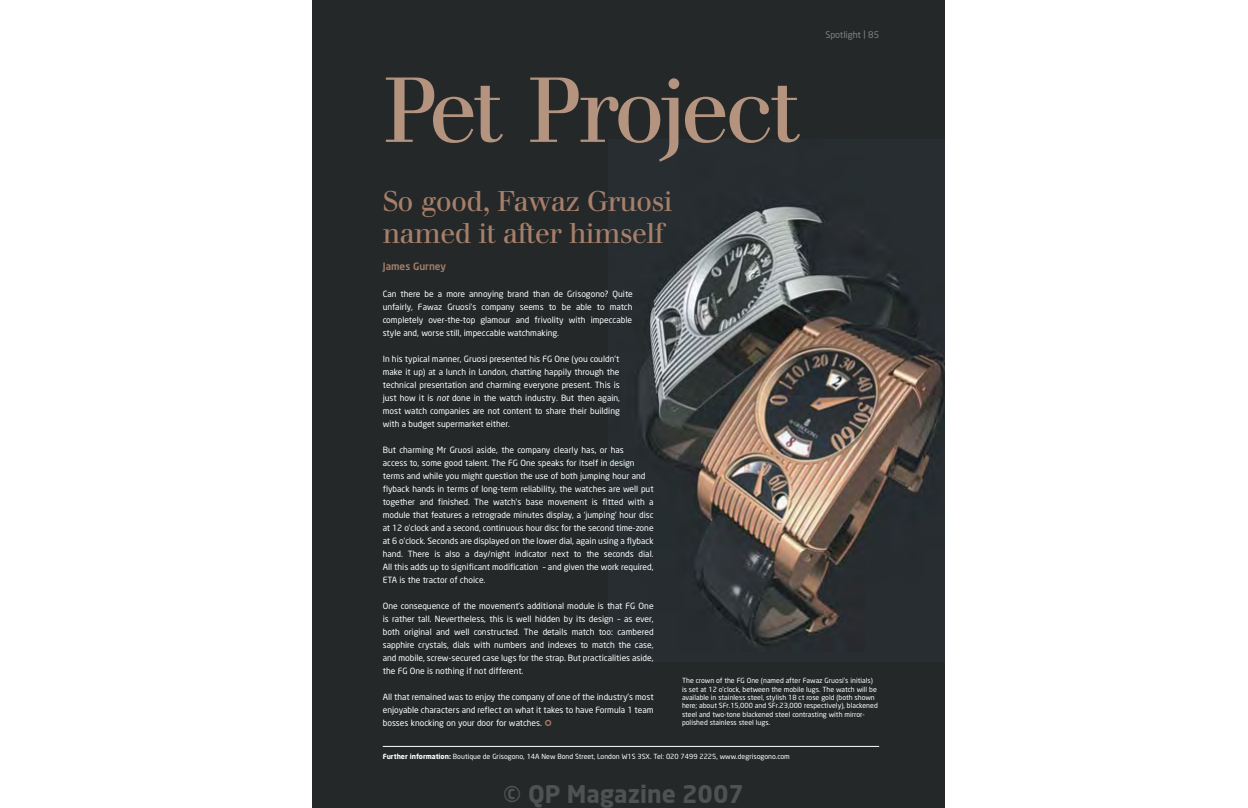
<style>
.page{position:relative;width:1248px;height:808px;background:#fff}
.page>*{position:absolute;margin:0;border:0;box-sizing:border-box;transform-origin:0 0}
.t1{font:90px "Walbaum";letter-spacing:-.06em;color:#b4937f}
.t2{font:28px/32px "Walbaum";letter-spacing:-.03em;color:#a77f6a}
.t3{font:700 24px "Neo Sans";color:rgb(255 255 255/.2)}
.t4{font:500 10px "Neo Sans";color:#a77f6a}
.t5{font:9px "Neo Sans";color:#818284}
.t6{font:8.5px/13px "Neo Sans";color:#fff;text-align:justify}
.t7{font:7px/8.4px "Neo Sans";color:#fff}
.s1{font-style:italic}
.s2{font-weight:700}
</style>
<div class="page">
<div style="left:312px;top:0;width:632px;height:808px;background:#252828"></div>
<img style="left:634px;top:192px;width:310px;height:460px">
<hr style="left:383px;top:746px;width:496px;height:1px;background:#fff">
<h1 class="t1" style="left:383px;top:77px;width:418px">Pet Project</h1>
<h2 class="t2" style="left:383px;top:187px;width:291px">So good, Fawaz Gruosi named it after himself</h2>
<p class="t4" style="left:383px;top:263px;width:65px">James Gurney</p>
<p class="t5" style="left:825px;top:31px;width:55px">Spotlight | 85</p>
<p class="t6" style="left:383px;top:288px;width:252px">Can there be a more annoying brand than de Grisogono? Quite unfairly, Fawaz Gruosi’s company seems to be able to match completely over-the-top glamour and frivolity with impeccable style and, worse still, impeccable watchmaking.</p>
<p class="t6" style="left:383px;top:353px;width:239px">In his typical manner, Gruosi presented his FG One (you couldn’t make it up) at a lunch in London, chatting happily through the technical presentation and charming everyone present. This is just how it is <span class="s1">not</span> done in the watch industry. But then again, most watch companies are not content to share their building with a budget supermarket either.</p>
<p class="t6" style="left:383px;top:444px;width:272px;text-align:left">But charming Mr Gruosi aside, the company clearly has, or has<br>access to, some good talent. The FG One speaks for itself in design terms and while you might question the use of both jumping hour and flyback hands in terms of long-term reliability, the watches are well put together and finished. The watch’s base movement is fitted with a module that features a retrograde minutes display, a ‘jumping’ hour disc at 12 o’clock and a second, continuous hour disc for the second time-zone at 6 o’clock. Seconds are displayed on the lower dial, again using a flyback hand. There is also a day/night indicator next to the seconds dial.<br>All this adds up to significant modification – and given the work required, ETA is the tractor of choice.</p>
<p class="t6" style="left:383px;top:600px;width:272px">One consequence of the movement’s additional module is that FG One is rather tall. Nevertheless, this is well hidden by its design – as ever, both original and well constructed. The details match too: cambered sapphire crystals, dials with numbers and indexes to match the case, and mobile, screw-secured case lugs for the strap. But practicalities aside, the FG One is nothing if not different.</p>
<p class="t6" style="left:383px;top:691px;width:272px">All that remained was to enjoy the company of one of the industry’s most enjoyable characters and reflect on what it takes to have Formula 1 team bosses knocking on your door for watches.</p>
<p class="t7" style="left:383px;top:752px;width:408px"><span class="s2">Further information:</span> Boutique de Grisogono, 14A New Bond Street, London W1S 3SX. Tel: 020 7499 2225, www.degrisogono.com</p>
<p class="t7" style="left:682px;top:677px;width:197px">The crown of the FG One (named after Fawaz Gruosi’s initials) is set at 12 o’clock, between the mobile lugs. The watch will be available in stainless steel, stylish 18 ct rose gold (both shown here; about SFr.15,000 and SFr.23,000 respectively), blackened steel and two-tone blackened steel contrasting with mirror&shy;polished stainless steel lugs.</p>
<h3 class="t3" style="left:504px;top:778px;width:242px">© QP Magazine 2007</h3>
</div>
